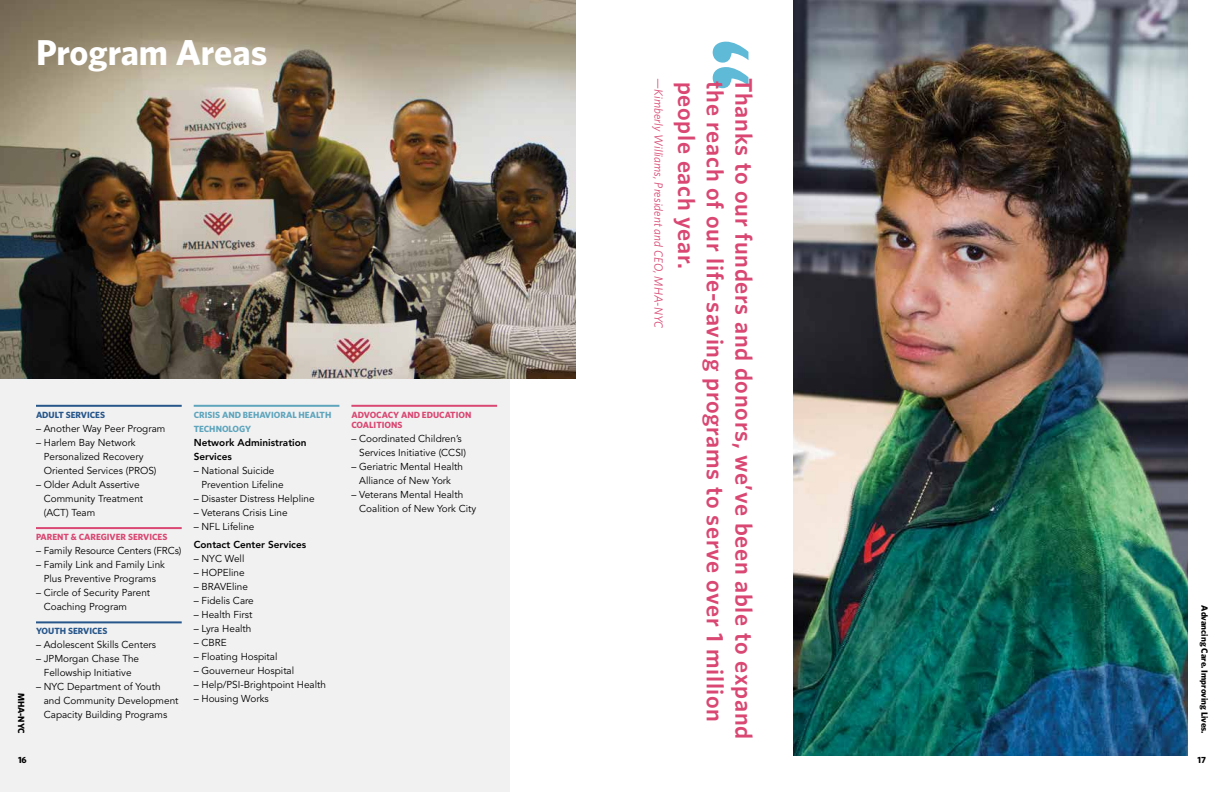
<style>
.page{position:relative;width:1224px;height:792px;background:#fff}
.page>*{position:absolute;margin:0;border:0;box-sizing:border-box;transform-origin:0 0}
.t1{font:700 148px "Corporate S";color:#5fbad8}
.t2{font:700 36px "Whitney";color:#fff}
.t3{font:600 24px "Whitney";letter-spacing:.03em;color:#d94772}
.t4{font:italic 12px "Whitney";letter-spacing:.01em;color:#d94772}
.t5{font:10px/14px "Avenir LT Std";color:#000}
.t6{font:800 10px/14px "Avenir LT Std";color:#000}
.t7{font:700 9px/10.8px "Whitney";color:#d94772}
.t8{font:700 9px "Whitney";color:#000}
.t9{font:700 9px/14px "Whitney";color:#5ea5bc}
.t10{font:700 9px "Whitney";color:#26568a}
</style>
<div class="page">
<img style="left:794px;top:0;width:394px;height:756px">
<div style="left:0;top:379px;width:509px;height:413px;background:#f1f1f2"></div>
<img style="left:0;top:0;width:576px;height:379px">
<hr style="left:36px;top:405px;width:146px;height:2px;background:#26568a">
<hr style="left:36px;top:527px;width:146px;height:2px;background:#d94772">
<hr style="left:36px;top:621px;width:146px;height:2px;background:#26568a">
<hr style="left:194px;top:405px;width:145px;height:2px;background:#5ea5bc">
<hr style="left:351px;top:405px;width:146px;height:2px;background:#d94772">
<h2 class="t2" style="left:36px;top:30px;width:233px">Program Areas</h2>
<p class="t8" style="left:27px;top:693px;width:43px;rotate:90deg">MHA-NYC</p>
<p class="t10" style="left:36px;top:409px;width:71px">ADULT SERVICES</p>
<p class="t5" style="left:36px;top:421px;width:131px">– Another Way Peer Program</p>
<p class="t5" style="left:44px;top:435px;width:114px;text-indent:-8px">– Harlem Bay Network<br>Personalized Recovery<br>Oriented Services (PROS)</p>
<p class="t5" style="left:44px;top:477px;width:101px;text-indent:-8px">– Older Adult Assertive<br>Community Treatment (ACT) Team</p>
<p class="t7" style="left:36px;top:531px;width:133px">PARENT &amp; CAREGIVER SERVICES</p>
<p class="t5" style="left:36px;top:544px;width:147px">– Family Resource Centers (FRCs)</p>
<p class="t5" style="left:36px;top:558px;width:131px;text-align:center">– Family Link and Family Link<br>Plus Preventive Programs</p>
<p class="t5" style="left:44px;top:586px;width:108px;text-indent:-8px">– Circle of Security Parent<br>Coaching Program</p>
<p class="t10" style="left:36px;top:626px;width:73px">YOUTH SERVICES</p>
<p class="t5" style="left:36px;top:638px;width:122px">– Adolescent Skills Centers</p>
<p class="t5" style="left:36px;top:652px;width:105px;text-align:center">– JPMorgan Chase The<br>Fellowship Initiative</p>
<p class="t5" style="left:44px;top:680px;width:136px;text-indent:-8px">– NYC Department of Youth and Community Development<br>Capacity Building Programs</p>
<p class="t9" style="left:194px;top:407px;width:139px">CRISIS AND BEHAVIORAL HEALTH<br>TECHNOLOGY</p>
<p class="t6" style="left:194px;top:435px;width:114px">Network Administration<br>Services</p>
<p class="t5" style="left:201px;top:463px;width:84px;text-indent:-8px">– National Suicide<br>Prevention Lifeline</p>
<p class="t5" style="left:194px;top:491px;width:122px">– Disaster Distress Helpline</p>
<p class="t5" style="left:194px;top:505px;width:95px">– Veterans Crisis Line</p>
<p class="t5" style="left:194px;top:519px;width:62px">– NFL Lifeline</p>
<p class="t6" style="left:194px;top:538px;width:114px">Contact Center Services</p>
<p class="t5" style="left:194px;top:552px;width:52px">– NYC Well</p>
<p class="t5" style="left:194px;top:566px;width:52px">– HOPEline</p>
<p class="t5" style="left:194px;top:580px;width:56px">– BRAVEline</p>
<p class="t5" style="left:194px;top:594px;width:62px">– Fidelis Care</p>
<p class="t5" style="left:194px;top:608px;width:60px">– Health First</p>
<p class="t5" style="left:194px;top:622px;width:59px">– Lyra Health</p>
<p class="t5" style="left:194px;top:636px;width:34px">– CBRE</p>
<p class="t5" style="left:194px;top:650px;width:85px">– Floating Hospital</p>
<p class="t5" style="left:194px;top:664px;width:102px">– Gouverneur Hospital</p>
<p class="t5" style="left:194px;top:678px;width:134px">– Help/PSI-Brightpoint Health</p>
<p class="t5" style="left:194px;top:692px;width:77px">– Housing Works</p>
<p class="t7" style="left:351px;top:409px;width:122px">ADVOCACY AND EDUCATION<br>COALITIONS</p>
<p class="t5" style="left:359px;top:432px;width:108px;text-indent:-8px">– Coordinated Children’s<br>Services Initiative (CCSI)</p>
<p class="t5" style="left:351px;top:460px;width:113px;text-align:center">– Geriatric Mental Health<br>Alliance of New York</p>
<p class="t5" style="left:359px;top:488px;width:119px;text-indent:-8px">– Veterans Mental Health<br>Coalition of New York City</p>
<h1 class="t1" style="left:782px;top:36px;width:58px;rotate:90deg">“</h1>
<p class="t4" style="left:666px;top:78px;width:252px;rotate:90deg">—Kimberly Williams, President and CEO, MHA-NYC</p>
<h3 class="t3" style="left:701px;top:82px;width:189px;rotate:90deg">people each year.</h3>
<h3 class="t3" style="left:730px;top:81px;width:643px;rotate:90deg">the reach of our life-saving programs to serve over 1 million</h3>
<h3 class="t3" style="left:759px;top:78px;width:662px;rotate:90deg">Thanks to our funders and donors, we’ve been able to expand</h3>
<p class="t8" style="left:1210px;top:605px;width:130px;rotate:90deg">Advancing Care. Improving Lives.</p>
<p class="t8" style="left:18px;top:755px;width:10px">16</p>
<p class="t8" style="left:1197px;top:755px;width:10px">17</p>
</div>
